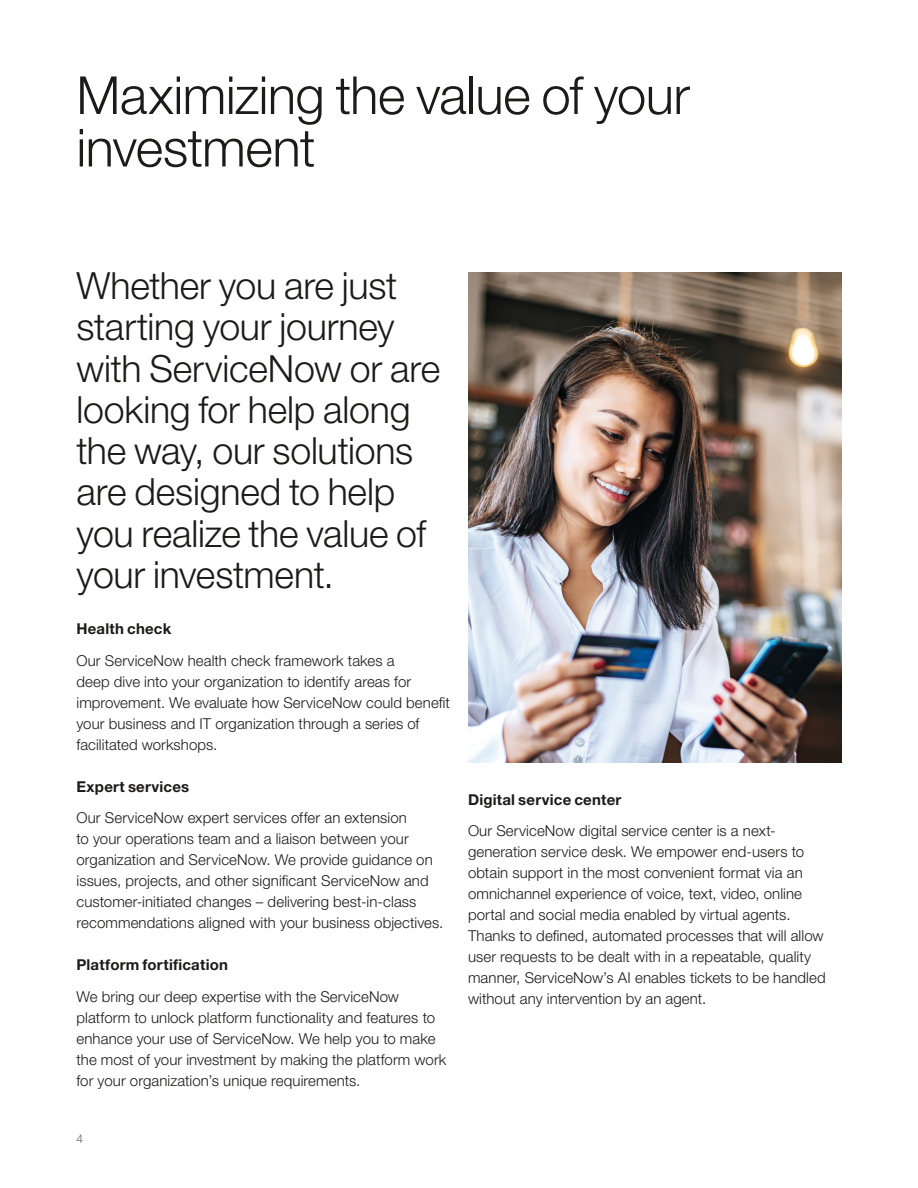
<style>
.page{position:relative;width:918px;height:1188px;background:#fff}
.page>*{position:absolute;margin:0;border:0;box-sizing:border-box;transform-origin:0 0}
.t1{font:300 52.5px/52.5px "Helvetica Neue LT Pro";letter-spacing:-.01em;color:#1c1b1a}
.t2{font:300 37.5px/41.2px "Helvetica Neue LT Pro";letter-spacing:-.005em;color:#1c1b1a}
.t3{font:300 15px/21px "Helvetica Neue LT Pro";letter-spacing:.005em;color:#1c1b1a}
.t4{font:700 15px "Helvetica Neue LT Pro";letter-spacing:.015em;color:#1c1b1a}
.t5{font:300 12px "Helvetica Neue LT Pro";color:#5f6160}
</style>
<div class="page">
<img style="left:468px;top:273px;width:373px;height:490px">
<h1 class="t1" style="left:76px;top:68px;width:615px">Maximizing the value of your investment</h1>
<h2 class="t2" style="left:76px;top:264px;width:365px">Whether you are just starting your journey with ServiceNow or are looking for help along the way, our solutions are designed to help you realize the value of your investment.</h2>
<p class="t4" style="left:76px;top:619px;width:96px">Health check</p>
<p class="t3" style="left:76px;top:650px;width:375px">Our ServiceNow health check framework takes a<br>deep dive into your organization to identify areas for improvement. We evaluate how ServiceNow could benefit your business and IT organization through a series of facilitated workshops.</p>
<p class="t4" style="left:76px;top:777px;width:114px">Expert services</p>
<p class="t3" style="left:76px;top:807px;width:368px">Our ServiceNow expert services offer an extension<br>to your operations team and a liaison between your organization and ServiceNow. We provide guidance on issues, projects, and other significant ServiceNow and customer-initiated changes – delivering best-in-class recommendations aligned with your business objectives.</p>
<p class="t4" style="left:76px;top:955px;width:153px">Platform fortification</p>
<p class="t3" style="left:76px;top:986px;width:371px">We bring our deep expertise with the ServiceNow platform to unlock platform functionality and features to enhance your use of ServiceNow. We help you to make the most of your investment by making the platform work for your organization’s unique requirements.</p>
<p class="t5" style="left:76px;top:1131px;width:8px">4</p>
<p class="t4" style="left:468px;top:790px;width:155px">Digital service center</p>
<p class="t3" style="left:468px;top:820px;width:359px">Our ServiceNow digital service center is a next&shy;generation service desk. We empower end-users to obtain support in the most convenient format via an omnichannel experience of voice, text, video, online portal and social media enabled by virtual agents.<br>Thanks to defined, automated processes that will allow user requests to be dealt with in a repeatable, quality manner, ServiceNow’s AI enables tickets to be handled without any intervention by an agent.</p>
</div>
